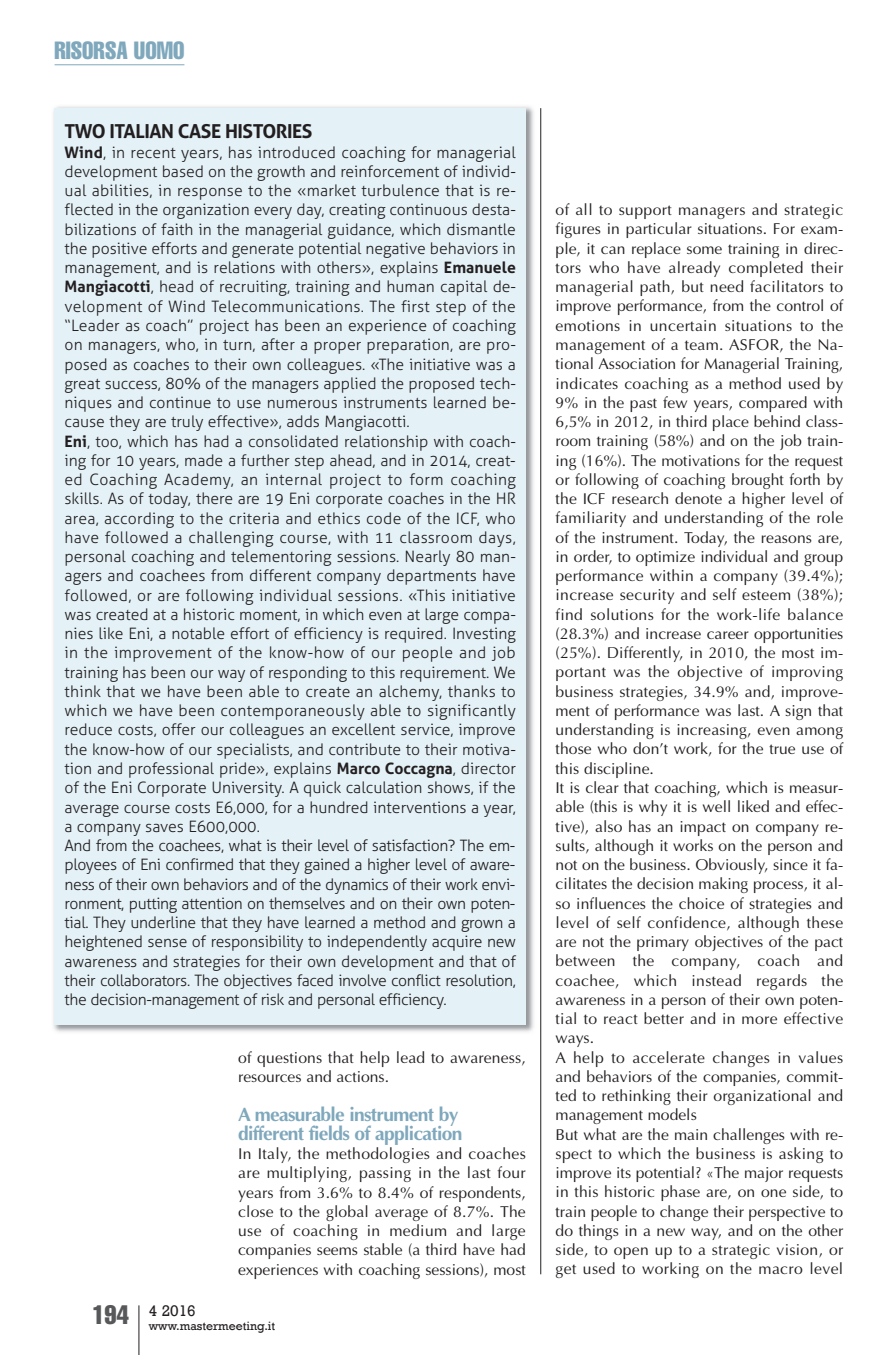
<style>
.page{position:relative;width:893px;height:1355px;background:#fff}
.page>*{position:absolute;margin:0;border:0;box-sizing:border-box;transform-origin:0 0}
.t1{font:extra-condensed 24.5px "Helvetica";color:#7fa8bc}
.t2{font:700 19.25px/19.2px "Optima";letter-spacing:-.035em;color:#7fa8bc}
.t3{font:700 19.25px "Aller";letter-spacing:-.025em;color:#231f20}
.t4{font:300 15.75px/19.2px "Aller";color:#231f20}
.t5{font:15.75px/19.2px "Optima";letter-spacing:.005em;color:#231f20}
.t6{font:15.75px "Rockwell";color:#231f20}
.t7{font:12.25px "Rockwell";color:#231f20}
.s1{font-weight:700}
</style>
<div class="page">
<hr style="left:138px;top:1305px;width:1px;height:49px;background:#231f20">
<hr style="left:55px;top:64px;width:129px;height:1px;background:#7fa8bc">
<hr style="left:540px;top:108px;width:1px;height:1166px;background:#231f20">
<img style="left:53px;top:106px;width:481px;height:926px">
<div style="left:55px;top:108px;width:471px;height:916px;background:#e4f2f8"></div>
<h1 class="t1" style="left:55px;top:42px;width:131px">RISORSA UOMO</h1>
<p class="t3" style="left:64px;top:120px;width:250px">tWo italian Case histories</p>
<p class="t4" style="left:64px;top:143px;width:453px"><span class="s1">Wind</span>, in recent years, has introduced coaching for managerial development based on the growth and reinforcement of individ&shy;ual abilities, in response to the «market turbulence that is re&shy;flected in the organization every day, creating continuous desta&shy;bilizations of faith in the managerial guidance, which dismantle the positive efforts and generate potential negative behaviors in management, and is relations with others», explains <span class="s1">emanuele Mangiacotti</span>, head of recruiting, training and human capital de&shy;velopment of Wind Telecommunications. The first step of the “Leader as coach” project has been an experience of coaching on managers, who, in turn, after a proper preparation, are pro&shy;posed as coaches to their own colleagues. «The initiative was a great success, 80% of the managers applied the proposed tech&shy;niques and continue to use numerous instruments learned be&shy;cause they are truly effective», adds Mangiacotti.<br><span class="s1">eni</span>, too, which has had a consolidated relationship with coach&shy;ing for 10 years, made a further step ahead, and in 2014, creat&shy;ed Coaching Academy, an internal project to form coaching skills. As of today, there are 19 Eni corporate coaches in the HR area, according to the criteria and ethics code of the ICF, who have followed a challenging course, with 11 classroom days, personal coaching and telementoring sessions. Nearly 80 man&shy;agers and coachees from different company departments have followed, or are following individual sessions. «This initiative was created at a historic moment, in which even at large compa&shy;nies like Eni, a notable effort of efficiency is required. Investing in the improvement of the know-how of our people and job training has been our way of responding to this requirement. We think that we have been able to create an alchemy, thanks to which we have been contemporaneously able to significantly reduce costs, offer our colleagues an excellent service, improve the know-how of our specialists, and contribute to their motiva&shy;tion and professional pride», explains <span class="s1">Marco Coccagna</span>, director of the Eni Corporate University. A quick calculation shows, if the average course costs E6,000, for a hundred interventions a year, a company saves E600,000.<br>And from the coachees, what is their level of satisfaction? The em&shy;ployees of Eni confirmed that they gained a higher level of aware&shy;ness of their own behaviors and of the dynamics of their work envi&shy;ronment, putting attention on themselves and on their own poten&shy;tial. They underline that they have learned a method and grown a heightened sense of responsibility to independently acquire new awareness and strategies for their own development and that of their collaborators. The objectives faced involve conflict resolution, the decision-management of risk and personal efficiency.</p>
<p class="t5" style="left:238px;top:1047px;width:289px">of questions that help lead to awareness, resources and actions.</p>
<p class="t2" style="left:238px;top:1104px;width:226px">A measurable instrument by different fields of application</p>
<p class="t5" style="left:238px;top:1143px;width:289px;text-align:justify">In Italy, the methodologies and coaches are multiplying, passing in the last four years from 3.6% to 8.4% of respondents, close to the global average of 8.7%. The use of coaching in medium and large companies seems stable (a third have had experiences with coaching sessions), most</p>
<p class="t7" style="left:92px;top:1318px;width:184px"><sup>194</sup> www.mastermeeting.it</p>
<p class="t6" style="left:149px;top:1300px;width:49px">4 2016</p>
<p class="t5" style="left:556px;top:200px;width:289px">of all to support managers and strategic figures in particular situations. For exam&shy;ple, it can replace some training in direc&shy;tors who have already completed their managerial path, but need facilitators to improve performance, from the control of emotions in uncertain situations to the management of a team. ASFOR, the Na&shy;tional Association for Managerial Training, indicates coaching as a method used by 9% in the past few years, compared with 6,5% in 2012, in third place behind class&shy;room training (58%) and on the job train&shy;ing (16%). The motivations for the request or following of coaching brought forth by the ICF research denote a higher level of familiarity and understanding of the role of the instrument. Today, the reasons are, in order, to optimize individual and group performance within a company (39.4%); increase security and self esteem (38%); find solutions for the work-life balance (28.3%) and increase career opportunities (25%). Differently, in 2010, the most im&shy;portant was the objective of improving business strategies, 34.9% and, improve&shy;ment of performance was last. A sign that understanding is increasing, even among those who don’t work, for the true use of this discipline.<br>It is clear that coaching, which is measur&shy;able (this is why it is well liked and effec&shy;tive), also has an impact on company re&shy;sults, although it works on the person and not on the business. Obviously, since it fa&shy;cilitates the decision making process, it al&shy;so influences the choice of strategies and level of self confidence, although these are not the primary objectives of the pact between the company, coach and coachee, which instead regards the awareness in a person of their own poten&shy;tial to react better and in more effective ways.<br>A help to accelerate changes in values and behaviors of the companies, commit&shy;ted to rethinking their organizational and management models<br>But what are the main challenges with re&shy;spect to which the business is asking to improve its potential? «The major requests in this historic phase are, on one side, to train people to change their perspective to do things in a new way, and on the other side, to open up to a strategic vision, or get used to working on the macro level</p>
</div>
